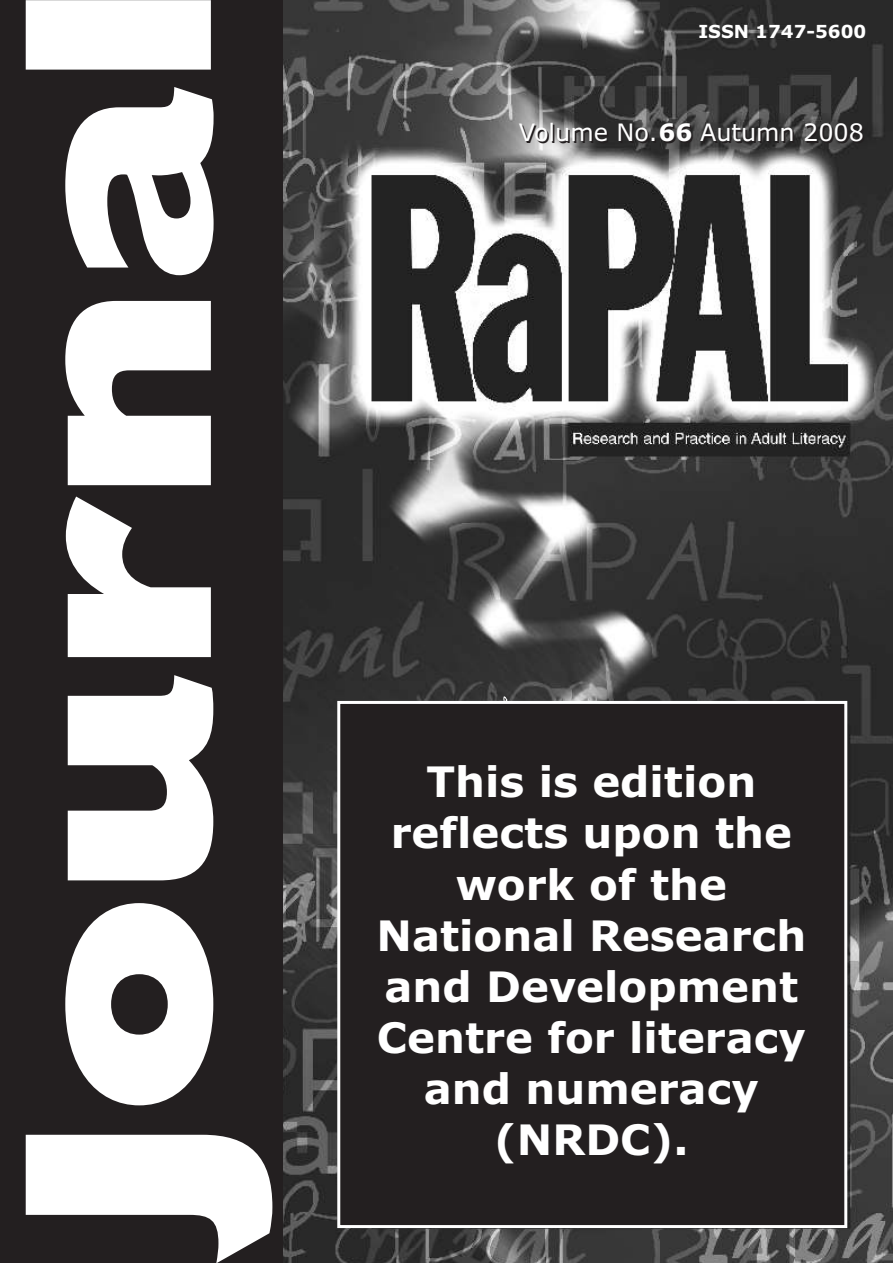
<style>
.page{position:relative;width:893px;height:1263px;background:#fff}
.page>*{position:absolute;margin:0;border:0;box-sizing:border-box;transform-origin:0 0}
.t1{font:700 42px/51px "Verdana";color:#fff;text-align:center}
.t2{font:24px "Verdana";color:#fff}
.t3{font:700 18px "Verdana";color:#fff}
.s1{color:#231f20}
.s2{font-weight:700}
</style>
<div class="page">
<img style="left:282px;top:0;width:611px;height:1263px">
<div style="left:0;top:0;width:282px;height:1263px;background:#231f20"></div>
<svg style="left:26px;top:0;width:246px;height:1263px"></svg>
<svg style="left:503px;top:696px;width:4px;height:3px"></svg>
<div style="left:336px;top:699px;width:513px;height:530px;background:#231f20"></div>
<p class="t3" style="left:698px;top:24px;width:169px">ISSN 1747-5600</p>
<p class="t2" style="left:519px;top:123px;width:347px">V<span class="s1">olume No</span>. <span class="s2">66</span> Autumn 2008</p>
<p class="t1" style="left:376px;top:760px;width:431px">This is edition reflects upon the work of the<br>National Research and Development<br>Centre for literacy and numeracy (NRDC).</p>
</div>
